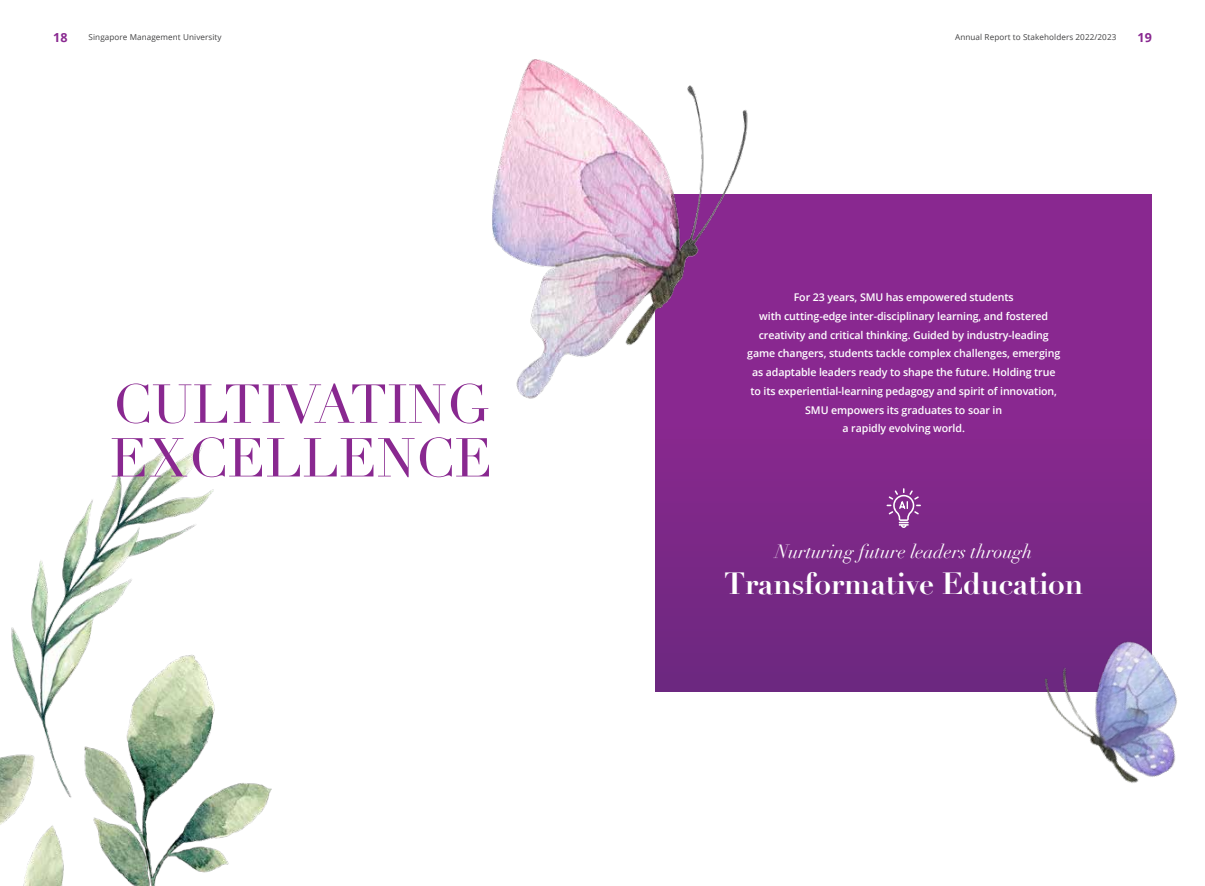
<style>
.page{position:relative;width:1205px;height:886px;background:#fff}
.page>*{position:absolute;margin:0;border:0;box-sizing:border-box;transform-origin:0 0}
.t1{font:53.75px/53.8px "Didot";color:#892890}
.t2{font:700 30px "Didot";letter-spacing:-.01em;color:#fff}
.t3{font:italic 18.75px "Didot";color:#fff}
.t4{font:700 12.5px "Open Sans";color:#892890}
.t5{font:600 10.62px/18.8px "Open Sans";letter-spacing:-.01em;color:#fff;text-align:center}
.t6{font:8.12px "Open Sans";letter-spacing:.01em;color:#414142}
</style>
<div class="page">
<div style="left:656px;top:195px;width:496px;height:496px;background:linear-gradient(to bottom,#902894,#722882)"></div>
<img style="left:0;top:444px;width:272px;height:442px">
<img style="left:492px;top:59px;width:267px;height:343px">
<img style="left:1031px;top:619px;width:146px;height:164px">
<svg style="left:886px;top:488px;width:35px;height:40px"></svg>
<p class="t4" style="left:53px;top:29px;width:16px">18</p>
<p class="t6" style="left:89px;top:32px;width:135px">Singapore Management University</p>
<p class="t6" style="left:955px;top:32px;width:163px">Annual Report to Stakeholders 2022/2023</p>
<p class="t4" style="left:1137px;top:29px;width:16px">19</p>
<h1 class="t1" style="left:110px;top:378px;width:384px">CULTIVATING<br>EXCELLENCE</h1>
<p class="t5" style="left:747px;top:288px;width:314px">For 23 years, SMU has empowered students<br>with cutting-edge inter-disciplinary learning, and fostered creativity and critical thinking. Guided by industry-leading game changers, students tackle complex challenges, emerging as adaptable leaders ready to shape the future. Holding true to its experiential-learning pedagogy and spirit of innovation, SMU empowers its graduates to soar in<br>a rapidly evolving world.</p>
<h3 class="t3" style="left:775px;top:540px;width:258px">Nurturing future leaders through</h3>
<h2 class="t2" style="left:724px;top:564px;width:361px">Transformative Education</h2>
</div>
